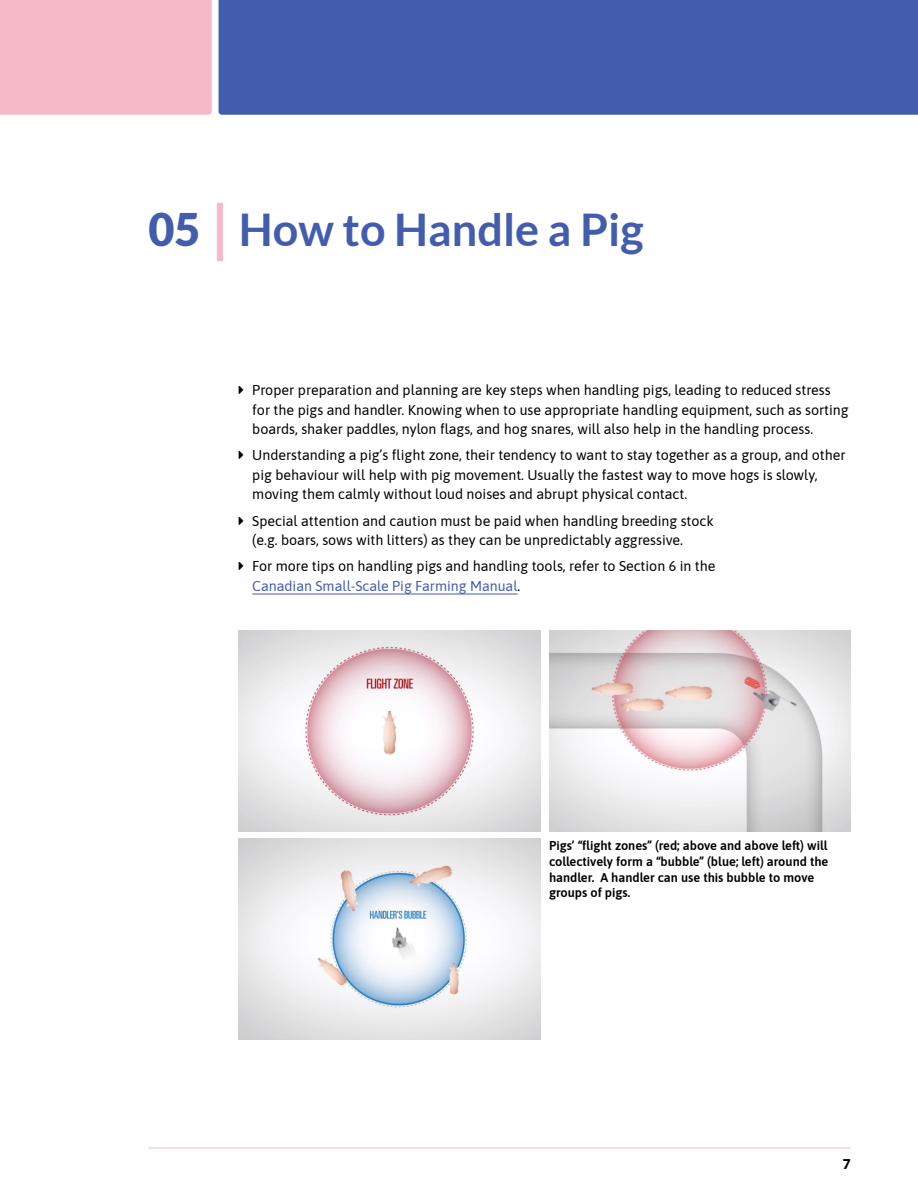
<style>
.page{position:relative;width:918px;height:1188px;background:#fff}
.page>*{position:absolute;margin:0;border:0;box-sizing:border-box;transform-origin:0 0}
.t1{font:700 45px "Lato";color:#425dae}
.t2{font:14.25px/19.5px "Asap";color:#000}
.t3{font:900 13.5px "Lato";color:#000}
.t4{font:600 12.75px/15.8px "Asap";color:#000}
.s1{font-weight:900}
.s2{color:#425dae}
</style>
<div class="page">
<hr style="left:148px;top:1148px;width:702px;height:1px;background:#f6b9c8">
<div style="left:0;top:0;width:212px;height:115px;background:#f6b9c8"></div>
<div style="left:219px;top:0;width:699px;height:115px;background:#425dae"></div>
<div style="left:217px;top:203px;width:6px;height:58px;background:#f6b9c8"></div>
<hr style="left:252px;top:594px;width:266px;height:1px;background:#425dae">
<img style="left:239px;top:838px;width:301px;height:202px">
<img style="left:549px;top:630px;width:301px;height:201px">
<img style="left:239px;top:630px;width:301px;height:201px">
<h1 class="t1" style="left:149px;top:204px;width:497px"><span class="s1">05</span> How to Handle a Pig</h1>
<p class="t2" style="left:252px;top:380px;width:598px">Proper preparation and planning are key steps when handling pigs, leading to reduced stress for the pigs and handler. Knowing when to use appropriate handling equipment, such as sorting boards, shaker paddles, nylon flags, and hog snares, will also help in the handling process.</p>
<p class="t2" style="left:252px;top:445px;width:595px">Understanding a pig’s flight zone, their tendency to want to stay together as a group, and other pig behaviour will help with pig movement. Usually the fastest way to move hogs is slowly, moving them calmly without loud noises and abrupt physical contact.</p>
<p class="t2" style="left:252px;top:510px;width:463px">Special attention and caution must be paid when handling breeding stock (e.g. boars, sows with litters) as they can be unpredictably aggressive.</p>
<p class="t2" style="left:252px;top:556px;width:465px">For more tips on handling pigs and handling tools, refer to Section 6 in the<br><span class="s2">Canadian Small‑Scale Pig Farming Manual</span>.</p>
<p class="t4" style="left:549px;top:837px;width:281px">Pigs’ “flight zones” (red; above and above left) will collectively form a “bubble” (blue; left) around the handler. A handler can use this bubble to move groups of pigs.</p>
<p class="t3" style="left:843px;top:1156px;width:9px">7</p>
</div>
